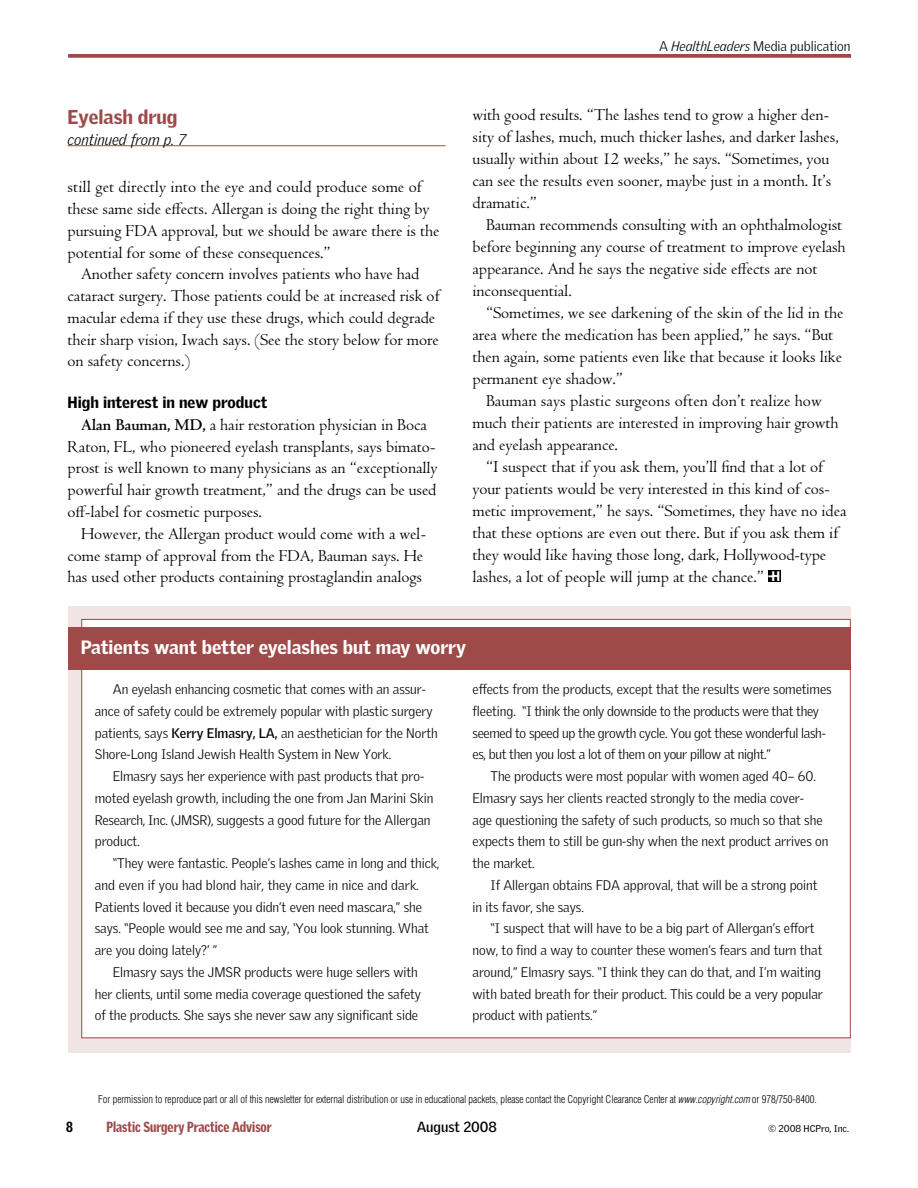
<style>
.page{position:relative;width:918px;height:1188px;background:#fff}
.page>*{position:absolute;margin:0;border:0;box-sizing:border-box;transform-origin:0 0}
.t1{font:900 19.5px "Griffith Gothic";letter-spacing:-.005em;color:#9d4a48}
.t2{font:900 18.75px "Griffith Gothic";color:#fff}
.t3{font:17.25px/22px "Centaur MT Std";letter-spacing:-.005em;color:#000}
.t4{font:900 15.75px "Griffith Gothic";color:#000}
.t5{font:italic 300 15px "Griffith Gothic";color:#000}
.t6{font:900 14.25px "Griffith Gothic Cond";color:#9d4a48}
.t7{font:700 14.25px "Griffith Gothic";color:#000}
.t8{font:300 13.5px/21.8px "Griffith Gothic";letter-spacing:-.005em;color:#000}
.t9{font:300 13.5px/21.8px "Griffith Gothic";letter-spacing:-.025em;color:#000}
.t10{font:300 condensed 10.5px "Helvetica LT Std";letter-spacing:-.005em;color:#000}
.t11{font:9.75px "Griffith Gothic";color:#000}
.s1{font-weight:700}
.s2{font-style:italic}
.s3{font-family:"Griffith Gothic";font-weight:900;font-size:13.5px;color:#fff}
</style>
<div class="page">
<svg style="left:68px;top:54px;width:783px;height:4px;background:#a35553"></svg>
<hr style="left:68px;top:145px;width:378px;height:1px;background:#9d4a48">
<div style="left:768px;top:570px;width:13px;height:12px;background:#000"></div>
<svg style="left:768px;top:575px;width:6px;height:2px"></svg>
<div style="left:68px;top:606px;width:782px;height:447px;background:#f0e4e4"></div>
<div style="left:82px;top:619px;width:768px;height:419px;background:#fff"></div>
<div style="left:68px;top:628px;width:782px;height:42px;background:#9d4a48"></div>
<p class="t1" style="left:68px;top:105px;width:112px">Eyelash drug</p>
<p class="t5" style="left:68px;top:131px;width:120px">continued from p. 7</p>
<p class="t3" style="left:68px;top:176px;width:373px">still get directly into the eye and could produce some of these same side effects. Allergan is doing the right thing by pursuing FDA approval, but we should be aware there is the potential for some of these consequences.”</p>
<p class="t3" style="left:68px;top:264px;width:374px;text-indent:14px">Another safety concern involves patients who have had cataract surgery. Those patients could be at increased risk of macular edema if they use these drugs, which could degrade their sharp vision, Iwach says. (See the story below for more on safety concerns.)</p>
<p class="t4" style="left:68px;top:393px;width:201px">High interest in new product</p>
<p class="t3" style="left:68px;top:414px;width:372px;text-indent:14px"><span class="s1">Alan Bauman, MD,</span> a hair restoration physician in Boca Raton, FL, who pioneered eyelash transplants, says bimato&shy;prost is well known to many physicians as an “exceptionally powerful hair growth treatment,” and the drugs can be used off-label for cosmetic purposes.</p>
<p class="t3" style="left:68px;top:523px;width:360px;text-indent:14px">However, the Allergan product would come with a wel&shy;come stamp of approval from the FDA, Bauman says. He has used other products containing prostaglandin analogs</p>
<p class="t8" style="left:659px;top:35px;width:193px">A <span class="s2">HealthLeaders</span> Media publication</p>
<p class="t3" style="left:473px;top:104px;width:368px">with good results. “The lashes tend to grow a higher den&shy;sity of lashes, much, much thicker lashes, and darker lashes, usually within about 12 weeks,” he says. “Sometimes, you can see the results even sooner, maybe just in a month. It’s dramatic.”</p>
<p class="t3" style="left:473px;top:214px;width:375px;text-indent:14px">Bauman recommends consulting with an ophthalmologist before beginning any course of treatment to improve eyelash appearance. And he says the negative side effects are not inconsequential.</p>
<p class="t3" style="left:473px;top:302px;width:372px;text-indent:14px">“Sometimes, we see darkening of the skin of the lid in the area where the medication has been applied,” he says. “But then again, some patients even like that because it looks like permanent eye shadow.”</p>
<p class="t3" style="left:473px;top:390px;width:368px;text-indent:14px">Bauman says plastic surgeons often don’t realize how much their patients are interested in improving hair growth and eyelash appearance.</p>
<p class="t3" style="left:473px;top:456px;width:375px;text-indent:14px">“I suspect that if you ask them, you’ll find that a lot of your patients would be very interested in this kind of cos&shy;metic improvement,” he says. “Sometimes, they have no idea that these options are even out there. But if you ask them if they would like having those long, dark, Hollywood-type lashes, a lot of people will jump at the chance.” <span class="s3">H</span></p>
<p class="t2" style="left:81px;top:636px;width:387px">Patients want better eyelashes but may worry</p>
<p class="t8" style="left:95px;top:678px;width:345px;text-indent:18px">An eyelash enhancing cosmetic that comes with an assur&shy;ance of safety could be extremely popular with plastic surgery patients, says <span class="s1">Kerry Elmasry, LA,</span> an aesthetician for the North Shore-Long Island Jewish Health System in New York.</p>
<p class="t8" style="left:95px;top:765px;width:340px;text-indent:18px">Elmasry says her experience with past products that pro&shy;moted eyelash growth, including the one from Jan Marini Skin Research, Inc. (JMSR), suggests a good future for the Allergan product.</p>
<p class="t8" style="left:113px;top:852px;width:328px">“They were fantastic. People’s lashes came in long and thick,</p>
<p class="t8" style="left:95px;top:874px;width:326px">and even if you had blond hair, they came in nice and dark.</p>
<p class="t8" style="left:95px;top:896px;width:329px">Patients loved it because you didn’t even need mascara,” she</p>
<p class="t8" style="left:95px;top:917px;width:336px">says. “People would see me and say, ‘You look stunning. What</p>
<p class="t8" style="left:95px;top:939px;width:124px">are you doing lately?’ ”</p>
<p class="t8" style="left:113px;top:961px;width:307px">Elmasry says the JMSR products were huge sellers with</p>
<p class="t8" style="left:95px;top:983px;width:328px">her clients, until some media coverage questioned the safety</p>
<p class="t8" style="left:95px;top:1004px;width:325px">of the products. She says she never saw any significant side</p>
<p class="t9" style="left:473px;top:678px;width:361px">effects from the products, except that the results were sometimes fleeting. “I think the only downside to the products were that they seemed to speed up the growth cycle. You got these wonderful lash&shy;es, but then you lost a lot of them on your pillow at night.”</p>
<p class="t8" style="left:473px;top:765px;width:357px;text-indent:18px">The products were most popular with women aged 40– 60.<br>Elmasry says her clients reacted strongly to the media cover-<br>age questioning the safety of such products, so much so that she expects them to still be gun-shy when the next product arrives on the market.</p>
<p class="t8" style="left:473px;top:874px;width:347px;text-indent:18px">If Allergan obtains FDA approval, that will be a strong point in its favor, she says.</p>
<p class="t8" style="left:473px;top:917px;width:352px;text-indent:18px">“I suspect that will have to be a big part of Allergan’s effort now, to find a way to counter these women’s fears and turn that around,” Elmasry says. “I think they can do that, and I’m waiting with bated breath for their product. This could be a very popular product with patients.”</p>
<p class="t10" style="left:98px;top:1093px;width:720px">For permission to reproduce part or all of this newsletter for external distribution or use in educational packets, please contact the Copyright Clearance Center at <span class="s2">www.copyright.com</span> or 978/750-8400.</p>
<p class="t6" style="left:106px;top:1119px;width:167px">Plastic Surgery Practice Advisor</p>
<p class="t7" style="left:417px;top:1119px;width:82px">August 2008</p>
<p class="t11" style="left:768px;top:1123px;width:82px">© 2008 HCPro, Inc.</p>
</div>
